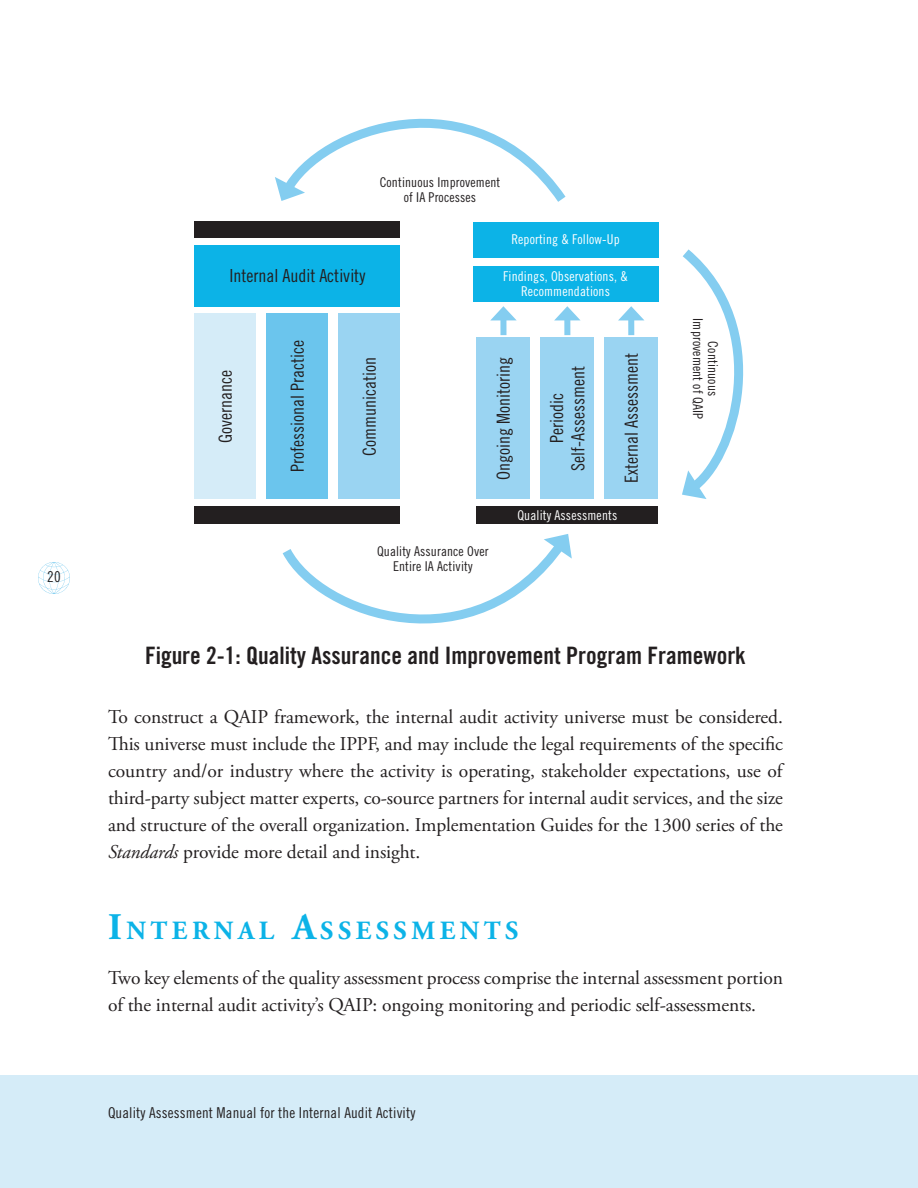
<style>
.page{position:relative;width:918px;height:1188px;background:#fff}
.page>*{position:absolute;margin:0;border:0;box-sizing:border-box;transform-origin:0 0}
.t1{font:700 26.25px "Adobe Garamond Pro";letter-spacing:.17em;color:#0cb3e7}
.t2{font:24px "Trade Gothic LT Std Bd Cn 20";color:#231f20}
.t3{font:19.5px/27px "Adobe Garamond Pro";letter-spacing:-.005em;color:#231f20;text-align:justify}
.t4{font:18px/21.6px "Trade Gothic LT Std Cn 18";color:#231f20;text-align:center}
.t5{font:15px "Trade Gothic LT Std Cn 18";letter-spacing:.01em;color:#231f20}
.t6{font:13.5px/15px "Trade Gothic LT Std Cn 18";letter-spacing:.01em;color:#231f20;text-align:center}
.t7{font:13.5px/15px "Trade Gothic LT Std Cn 18";letter-spacing:.01em;color:#fff;text-align:center}
.s1{font-style:italic}
.s2{font-size:37.5px}
</style>
<div class="page">
<div style="left:195px;top:314px;width:61px;height:185px;background:#d5ecf8"></div>
<div style="left:476px;top:337px;width:54px;height:162px;background:#9ad4f2"></div>
<div style="left:267px;top:314px;width:61px;height:185px;background:#6bc5ed"></div>
<div style="left:540px;top:337px;width:54px;height:162px;background:#9ad4f2"></div>
<div style="left:339px;top:314px;width:61px;height:185px;background:#9ad4f2"></div>
<div style="left:604px;top:337px;width:54px;height:162px;background:#9ad4f2"></div>
<div style="left:195px;top:222px;width:205px;height:16px;background:#231f20"></div>
<div style="left:195px;top:506px;width:205px;height:18px;background:#231f20"></div>
<div style="left:476px;top:506px;width:182px;height:18px;background:#231f20"></div>
<div style="left:195px;top:245px;width:205px;height:61px;background:#0cb3e7"></div>
<div style="left:473px;top:222px;width:185px;height:36px;background:#0cb3e7"></div>
<div style="left:473px;top:266px;width:185px;height:36px;background:#0cb3e7"></div>
<svg style="left:282px;top:534px;width:290px;height:90px"></svg>
<div style="left:500px;top:315px;width:6px;height:20px;background:#84cdf0"></div>
<svg style="left:491px;top:306px;width:25px;height:14px"></svg>
<div style="left:564px;top:315px;width:6px;height:20px;background:#84cdf0"></div>
<svg style="left:554px;top:306px;width:26px;height:14px"></svg>
<div style="left:628px;top:315px;width:6px;height:20px;background:#84cdf0"></div>
<svg style="left:618px;top:306px;width:26px;height:14px"></svg>
<svg style="left:682px;top:249px;width:62px;height:250px"></svg>
<svg style="left:275px;top:118px;width:291px;height:84px"></svg>
<div style="left:0;top:1076px;width:918px;height:112px;background:#d5ecf8"></div>
<svg style="left:38px;top:562px;width:32px;height:32px"></svg>
<p class="t5" style="left:47px;top:568px;width:15px">20</p>
<p class="t4" style="left:229px;top:265px;width:137px">Internal Audit Activity</p>
<p class="t6" style="left:380px;top:174px;width:122px">Continuous Improvement of IA Processes</p>
<p class="t7" style="left:511px;top:232px;width:110px">Reporting &amp; Follow-Up</p>
<p class="t7" style="left:503px;top:269px;width:126px">Findings, Observations, &amp;<br>Recommendations</p>
<p class="t4" style="left:214px;top:443px;width:74px;rotate:-90deg">Governance</p>
<p class="t4" style="left:286px;top:472px;width:133px;rotate:-90deg">Professional Practice</p>
<p class="t4" style="left:358px;top:456px;width:100px;rotate:-90deg">Communication</p>
<p class="t4" style="left:620px;top:483px;width:131px;rotate:-90deg">External Assessment</p>
<p class="t7" style="left:517px;top:508px;width:101px">Quality Assessments</p>
<p class="t4" style="left:493px;top:480px;width:124px;rotate:-90deg">Ongoing Monitoring</p>
<p class="t4" style="left:546px;top:471px;width:106px;rotate:-90deg">Periodic<br>Self-Assessment</p>
<p class="t6" style="left:377px;top:543px;width:113px">Quality Assurance Over<br>Entire IA Activity</p>
<p class="t6" style="left:721px;top:318px;width:102px;rotate:90deg">Continuous<br>Improvement of QAIP</p>
<p class="t2" style="left:145px;top:641px;width:602px">Figure 2-1: Quality Assurance and Improvement Program Framework</p>
<p class="t3" style="left:108px;top:704px;width:677px">To construct a QAIP framework, the internal audit activity universe must be considered.<br>This universe must include the IPPF, and may include the legal requirements of the specific country and/or industry where the activity is operating, stakeholder expectations, use of third-party subject matter experts, co-source partners for internal audit services, and the size and structure of the overall organization. Implementation Guides for the 1300 series of the <span class="s1">Standards</span> provide more detail and insight.</p>
<h1 class="t1" style="left:108px;top:915px;width:412px"><span class="s2">I</span>NTERNAL <span class="s2">A</span>SSESSMENTS</h1>
<p class="t3" style="left:108px;top:965px;width:677px">Two key elements of the quality assessment process comprise the internal assessment portion of the internal audit activity’s QAIP: ongoing monitoring and periodic self-assessments.</p>
<p class="t5" style="left:108px;top:1104px;width:309px">Quality Assessment Manual for the Internal Audit Activity</p>
</div>
